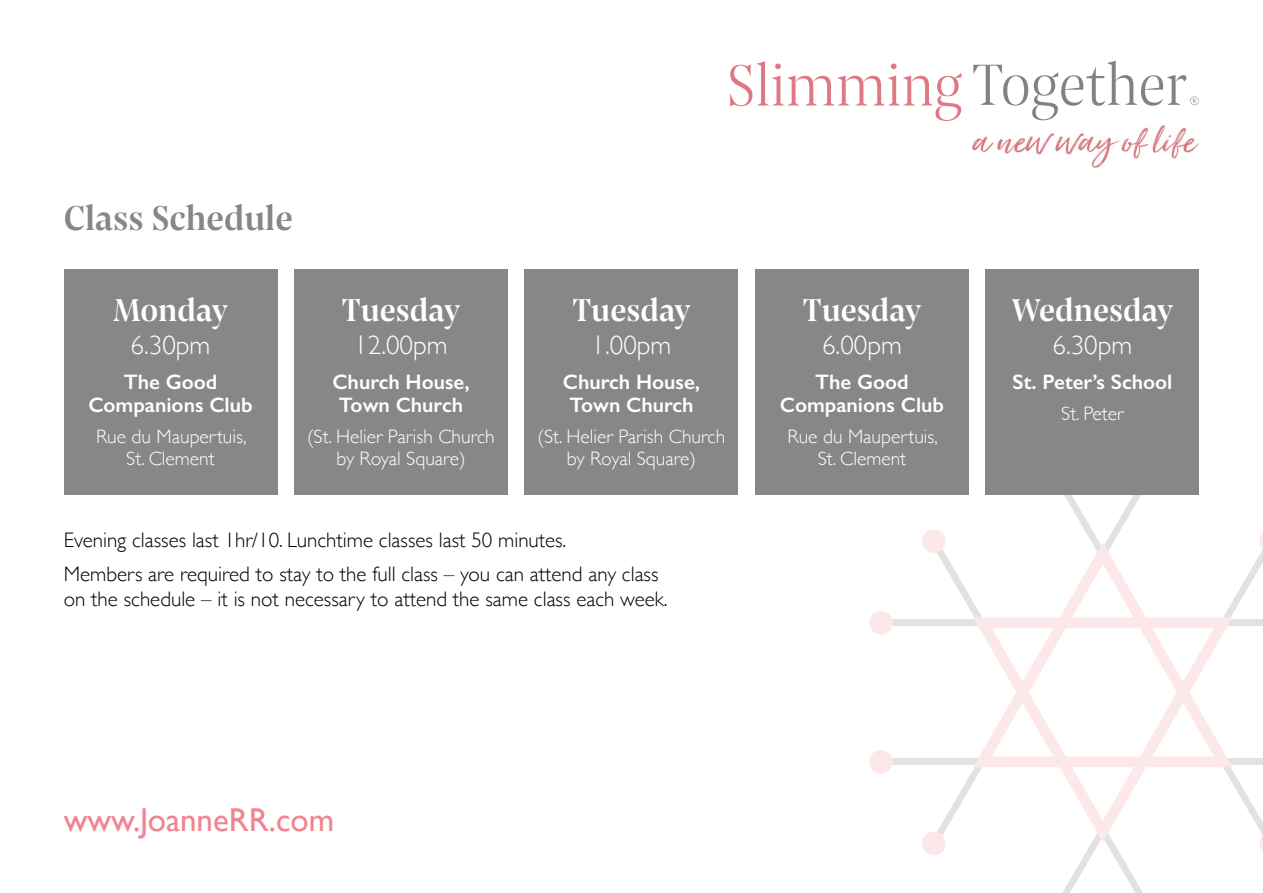
<style>
.page{position:relative;width:1263px;height:893px;background:#fff}
.page>*{position:absolute;margin:0;border:0;box-sizing:border-box;transform-origin:0 0}
.t1{font:500 36px "Pensum Display";color:#878787}
.t2{font:500 33px "Pensum Display";color:#fff}
.t3{font:33px "Gill Sans";color:#f08590}
.t4{font:300 27px "Gill Sans";color:#fff}
.t5{font:300 21px/33.8px "Gill Sans";color:#000}
.t6{font:600 21px/22.5px "Gill Sans";color:#fff;text-align:center}
.t7{font:300 19.5px/22.5px "Gill Sans";color:#fff;text-align:center}
</style>
<div class="page">
<div style="left:887px;top:619px;width:376px;height:7px;background:#e2e2e2"></div>
<div style="left:887px;top:758px;width:376px;height:7px;background:#e2e2e2"></div>
<svg style="left:931px;top:469px;width:223px;height:366px"></svg>
<svg style="left:1051px;top:539px;width:212px;height:354px"></svg>
<svg style="left:973px;top:543px;width:259px;height:299px"></svg>
<div style="left:869px;top:750px;width:24px;height:24px;background:#fce7e9;border-radius:50%"></div>
<div style="left:869px;top:611px;width:24px;height:24px;background:#fce7e9;border-radius:50%"></div>
<svg style="left:1259px;top:533px;width:4px;height:20px"></svg>
<div style="left:922px;top:529px;width:24px;height:24px;background:#fce7e9;border-radius:50%"></div>
<svg style="left:1259px;top:832px;width:4px;height:23px"></svg>
<div style="left:922px;top:832px;width:24px;height:23px;background:#fce7e9;border-radius:50%"></div>
<div style="left:64px;top:269px;width:213px;height:225px;background:#878787"></div>
<div style="left:294px;top:269px;width:214px;height:225px;background:#878787"></div>
<div style="left:525px;top:269px;width:213px;height:225px;background:#878787"></div>
<div style="left:755px;top:269px;width:214px;height:225px;background:#878787"></div>
<div style="left:986px;top:269px;width:213px;height:225px;background:#878787"></div>
<svg style="left:730px;top:61px;width:231px;height:60px"></svg>
<img style="left:972px;top:125px;width:227px;height:43px">
<svg style="left:973px;top:61px;width:226px;height:59px"></svg>
<h1 class="t1" style="left:64px;top:192px;width:231px">Class Schedule</h1>
<h2 class="t2" style="left:113px;top:285px;width:116px">Monday</h2>
<p class="t4" style="left:131px;top:324px;width:81px">6.30pm</p>
<p class="t6" style="left:88px;top:371px;width:166px">The Good<br>Companions Club</p>
<p class="t7" style="left:96px;top:424px;width:152px">Rue du Maupertuis,<br>St. Clement</p>
<h2 class="t2" style="left:342px;top:285px;width:120px">Tuesday</h2>
<p class="t4" style="left:354px;top:324px;width:95px">12.00pm</p>
<p class="t6" style="left:332px;top:371px;width:139px">Church House,<br>Town Church</p>
<p class="t7" style="left:307px;top:424px;width:189px">(St. Helier Parish Church by Royal Square)</p>
<h2 class="t2" style="left:572px;top:285px;width:120px">Tuesday</h2>
<p class="t4" style="left:591px;top:324px;width:81px">1.00pm</p>
<p class="t6" style="left:563px;top:371px;width:139px">Church House,<br>Town Church</p>
<p class="t7" style="left:538px;top:424px;width:189px">(St. Helier Parish Church by Royal Square)</p>
<p class="t5" style="left:64px;top:522px;width:596px">Evening classes last 1hr/10. Lunchtime classes last 50 minutes.<br>Members are required to stay to the full class – you can attend any class</p>
<p class="t5" style="left:64px;top:581px;width:605px">on the schedule – it is not necessary to attend the same class each week.</p>
<h2 class="t2" style="left:803px;top:285px;width:120px">Tuesday</h2>
<p class="t4" style="left:822px;top:324px;width:81px">6.00pm</p>
<p class="t6" style="left:780px;top:371px;width:166px">The Good<br>Companions Club</p>
<p class="t7" style="left:787px;top:424px;width:152px">Rue du Maupertuis,<br>St. Clement</p>
<h2 class="t2" style="left:1012px;top:285px;width:163px">Wednesday</h2>
<p class="t4" style="left:1052px;top:324px;width:81px">6.30pm</p>
<p class="t6" style="left:1012px;top:371px;width:161px">St. Peter’s School</p>
<p class="t7" style="left:1061px;top:402px;width:64px">St. Peter</p>
<h2 class="t3" style="left:64px;top:800px;width:272px">www.JoanneRR.com</h2>
</div>
